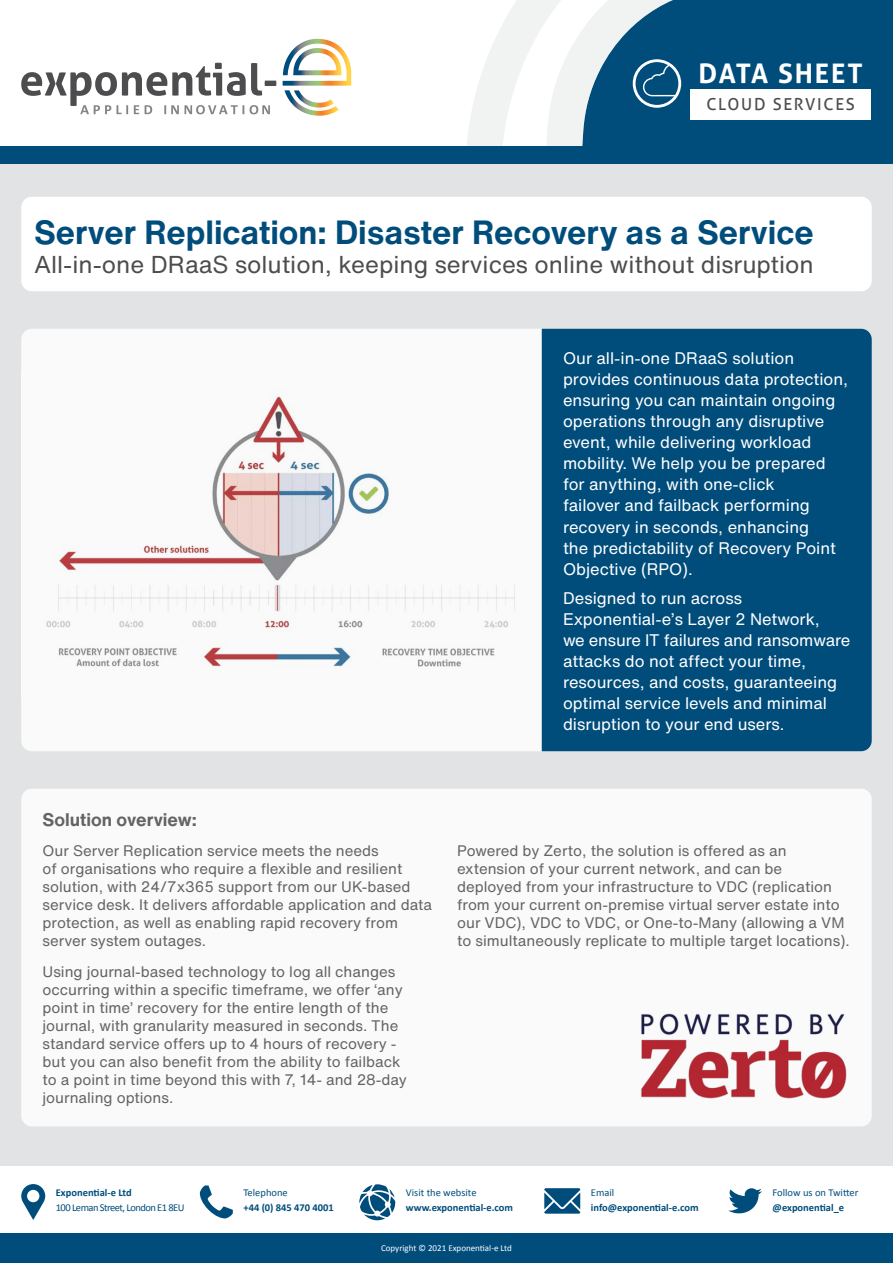
<style>
.page{position:relative;width:893px;height:1263px;background:#fff}
.page>*{position:absolute;margin:0;border:0;box-sizing:border-box;transform-origin:0 0}
.t1{font:700 33px "Helvetica Now Text";color:#004d7c}
.t2{font:700 27px "Aller";letter-spacing:.07em;color:#fff}
.t3{font:24px "Helvetica Now Text";color:#4d4d4f}
.t4{font:700 18px "Helvetica Now Text";color:#4d4d4f}
.t5{font:16.5px/21px "Helvetica Now Text";color:#fff}
.t6{font:16.5px "Aller";letter-spacing:.1em;color:#4d4d4f}
.t7{font:15px/18px "Helvetica Now Text";color:#4d4d4f}
.t8{font:700 10.5px "Calibri";color:#004d7c}
.t9{font:10.5px "Calibri";color:#004d7c}
.t10{font:10.5px "Calibri";letter-spacing:-.05em;color:#004d7c}
.t11{font:9px "Calibri";color:#fff}
</style>
<div class="page">
<div style="left:690px;top:0;width:203px;height:146px;background:#004d7c"></div>
<div style="left:0;top:147px;width:893px;height:1033px;background:#e2e3e4"></div>
<div style="left:0;top:1166px;width:893px;height:97px;background:#fff"></div>
<svg style="left:728px;top:1188px;width:34px;height:25px"></svg>
<svg style="left:21px;top:1184px;width:24px;height:36px"></svg>
<svg style="left:544px;top:1188px;width:36px;height:26px"></svg>
<svg style="left:200px;top:1185px;width:33px;height:33px"></svg>
<svg style="left:359px;top:1184px;width:36px;height:36px"></svg>
<div style="left:0;top:1233px;width:893px;height:30px;background:#004d7c"></div>
<div style="left:690px;top:89px;width:181px;height:30px;background:#fff"></div>
<svg style="left:21px;top:63px;width:255px;height:51px"></svg>
<svg style="left:283px;top:39px;width:68px;height:77px"></svg>
<div style="left:0;top:146px;width:893px;height:18px;background:#004d7c"></div>
<svg style="left:467px;top:0;width:223px;height:146px"></svg>
<div style="left:21px;top:789px;width:851px;height:337px;background:#fff;border-radius:11px"></div>
<div style="left:21px;top:197px;width:851px;height:94px;background:#fff;border-radius:11px"></div>
<div style="left:21px;top:329px;width:851px;height:422px;background:#fff;border-radius:11px"></div>
<img style="left:46px;top:373px;width:496px;height:324px">
<div style="left:542px;top:329px;width:330px;height:422px;background:#004d7c"></div>
<img style="left:640px;top:1013px;width:207px;height:86px">
<h2 class="t2" style="left:698px;top:56px;width:166px">DATA SHEET</h2>
<p class="t6" style="left:706px;top:94px;width:150px">CLOUD SERVICES</p>
<h1 class="t1" style="left:34px;top:207px;width:781px">Server Replication: Disaster Recovery as a Service</h1>
<h3 class="t3" style="left:34px;top:246px;width:781px">All-in-one DRaaS solution, keeping services online without disruption</h3>
<p class="t5" style="left:563px;top:348px;width:287px">Our all-in-one DRaaS solution provides continuous data protection, ensuring you can maintain ongoing operations through any disruptive event, while delivering workload mobility. We help you be prepared for anything, with one-click<br>failover and failback performing recovery in seconds, enhancing<br>the predictability of Recovery Point<br>Objective (RPO).</p>
<p class="t5" style="left:563px;top:587px;width:289px">Designed to run across<br>Exponential-e’s Layer 2 Network,<br>we ensure IT failures and ransomware attacks do not affect your time, resources, and costs, guaranteeing optimal service levels and minimal disruption to your end users.</p>
<p class="t4" style="left:43px;top:806px;width:156px">Solution overview:</p>
<p class="t7" style="left:43px;top:842px;width:391px">Our Server Replication service meets the needs<br>of organisations who require a flexible and resilient solution, with 24/7x365 support from our UK-based service desk. It delivers affordable application and data protection, as well as enabling rapid recovery from server system outages.</p>
<p class="t7" style="left:43px;top:962px;width:366px">Using journal-based technology to log all changes occurring within a specific timeframe, we offer ‘any point in time’ recovery for the entire length of the journal, with granularity measured in seconds. The standard service offers up to 4 hours of recovery - but you can also benefit from the ability to failback to a point in time beyond this with 7, 14- and 28-day journaling options.</p>
<p class="t7" style="left:457px;top:842px;width:394px">Powered by Zerto, the solution is offered as an extension of your current network, and can be deployed from your infrastructure to VDC (replication from your current on-premise virtual server estate into our VDC), VDC to VDC, or One-to-Many (allowing a VM to simultaneously replicate to multiple target locations).</p>
<p class="t8" style="left:56px;top:1186px;width:77px">Exponential-e Ltd</p>
<p class="t10" style="left:56px;top:1201px;width:130px">100 Leman Street, London E1 8EU</p>
<p class="t9" style="left:243px;top:1186px;width:46px">Telephone</p>
<p class="t8" style="left:243px;top:1201px;width:92px">+44 (0) 845 470 4001</p>
<p class="t9" style="left:406px;top:1186px;width:72px">Visit the website</p>
<p class="t8" style="left:406px;top:1201px;width:109px">www.exponential-e.com</p>
<p class="t11" style="left:381px;top:1242px;width:132px">Copyright © 2021 Exponential-e Ltd</p>
<p class="t9" style="left:591px;top:1186px;width:25px">Email</p>
<p class="t8" style="left:591px;top:1201px;width:109px">info@exponential-e.com</p>
<p class="t9" style="left:773px;top:1186px;width:87px">Follow us on Twitter</p>
<p class="t8" style="left:773px;top:1201px;width:73px">@exponential_e</p>
</div>
